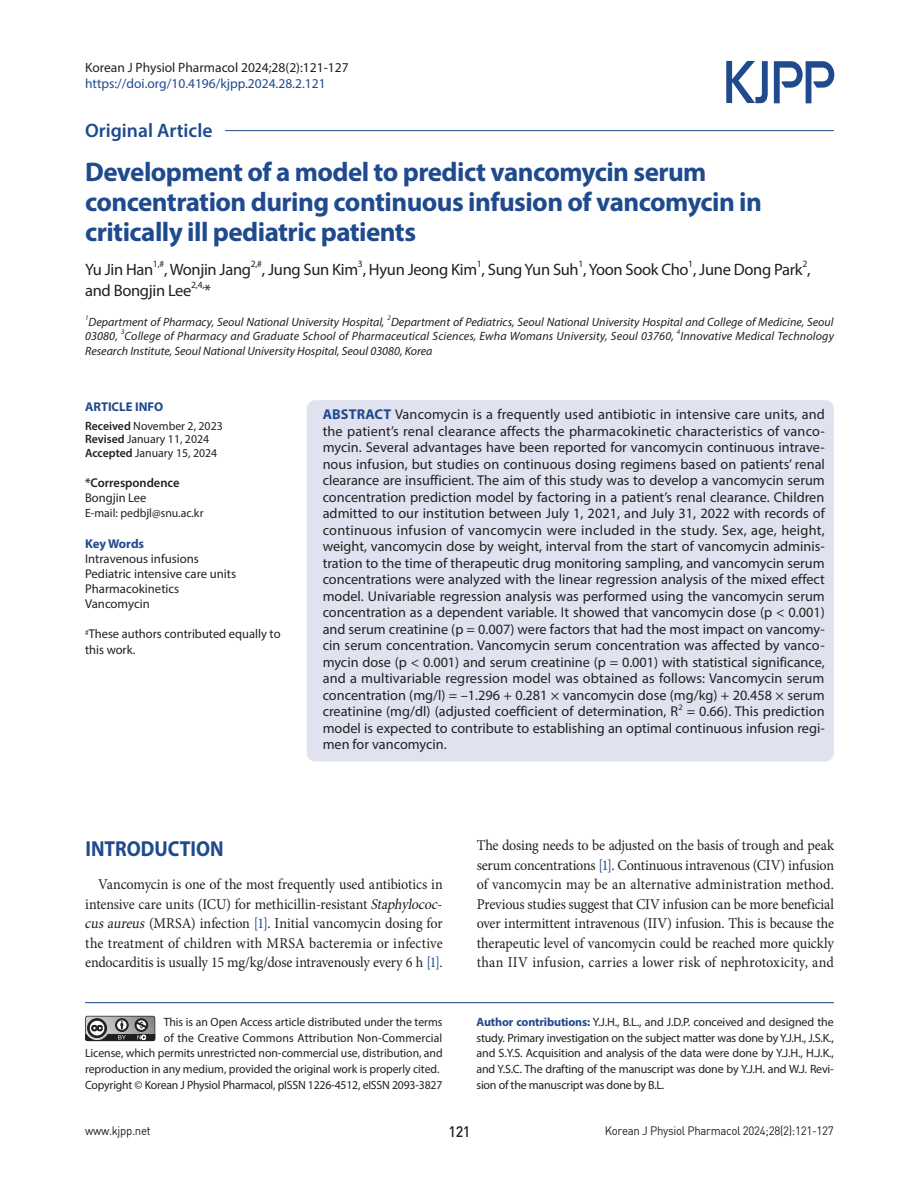
<style>
.page{position:relative;width:919px;height:1191px;background:#fff}
.page>*{position:absolute;margin:0;border:0;box-sizing:border-box;transform-origin:0 0}
.t1{font:700 27px/30px "Myriad Pro";letter-spacing:-.02em;color:#204a8e}
.t2{font:700 21.75px "Myriad Pro";color:#204a8e;scale:.9 1}
.t3{font:600 19.5px "Myriad Pro";color:#204a8e}
.t4{font:16.5px "Myriad Pro";letter-spacing:-.02em;color:#231f20}
.t5{font:15px/19.5px "Minion Pro";letter-spacing:-.005em;color:#231f20;scale:.94 1}
.t6{font:15px "Dinmed";color:#231f20;scale:.95 1}
.t7{font:14.25px/16.5px "Myriad Pro";color:#231f20;text-align:justify}
.t8{font:13.5px/16.2px "Myriad Pro";color:#204a8e}
.t9{font:12.75px/15px "Myriad Pro";color:#231f20}
.t10{font:600 12.75px/15.8px "Myriad Pro";color:#231f20}
.t11{font:700 12.75px "Myriad Pro";color:#204a8e}
.t12{font:12px/15.8px "Myriad Pro";letter-spacing:-.005em;color:#231f20;text-align:justify}
.t13{font:italic 12px "Myriad Pro";color:#231f20}
.t14{font:12px "Dinreg";letter-spacing:-.025em;color:#231f20;scale:.95 1}
.t15{font:9.6px "Myriad Pro";color:#231f20}
.t16{font:8.25px "Myriad Pro";color:#231f20}
.t17{font:italic 7.05px "Myriad Pro";color:#231f20}
.s1{color:#231f20}
.s2{font-weight:600}
.s3{font-weight:400}
.s4{font-weight:700;color:#204a8e}
.s5{font-style:italic}
.s6{color:#204a8e}
</style>
<div class="page">
<hr style="left:85px;top:1002px;width:748px;height:1px;background:#204a8e">
<svg style="left:85px;top:1015px;width:70px;height:26px"></svg>
<hr style="left:225px;top:130px;width:608px;height:1px;background:#204a8e">
<svg style="left:726px;top:61px;width:108px;height:42px"></svg>
<div style="left:306px;top:400px;width:527px;height:361px;background:#e0e3ef;border-radius:9px"></div>
<p class="t8" style="left:85px;top:59px;width:265px"><span class="s1">Korean J Physiol Pharmacol 2024;28(2):121-127 </span>https://doi.org/10.4196/kjpp.2024.28.2.121</p>
<p class="t3" style="left:85px;top:118px;width:129px">Original Article</p>
<p class="t1" style="left:85px;top:156px;width:678px">Development of a model to predict vancomycin serum concentration during continuous infusion of vancomycin in critically ill pediatric patients</p>
<p class="t4" style="left:85px;top:259px;width:70px">Yu Jin Han</p>
<p class="t15" style="left:153px;top:258px;width:13px">1,#</p>
<p class="t4" style="left:164px;top:259px;width:88px">, Wonjin Jang</p>
<p class="t15" style="left:251px;top:258px;width:13px">2,#</p>
<p class="t4" style="left:262px;top:259px;width:550px">, Jung Sun Kim , Hyun Jeong Kim , Sung Yun Suh , Yoon Sook Cho , June Dong Park ,</p>
<p class="t15" style="left:358px;top:258px;width:6px">3</p>
<p class="t15" style="left:477px;top:258px;width:6px">1</p>
<p class="t15" style="left:578px;top:258px;width:6px">1</p>
<p class="t15" style="left:688px;top:258px;width:6px">1</p>
<p class="t15" style="left:802px;top:258px;width:6px">2</p>
<p class="t4" style="left:85px;top:280px;width:108px">and Bongjin Lee</p>
<p class="t15" style="left:191px;top:279px;width:15px">2,4,</p>
<p class="t4" style="left:204px;top:280px;width:8px">*</p>
<p class="t17" style="left:85px;top:313px;width:5px">1</p>
<p class="t13" style="left:88px;top:314px;width:297px">Department of Pharmacy, Seoul National University Hospital,</p>
<p class="t17" style="left:387px;top:313px;width:5px">2</p>
<p class="t13" style="left:391px;top:314px;width:444px">Department of Pediatrics, Seoul National University Hospital and College of Medicine, Seoul</p>
<p class="t13" style="left:85px;top:329px;width:34px">03080,</p>
<p class="t17" style="left:121px;top:328px;width:5px">3</p>
<p class="t13" style="left:125px;top:329px;width:551px">College of Pharmacy and Graduate School of Pharmaceutical Sciences, Ewha Womans University, Seoul 03760,</p>
<p class="t17" style="left:677px;top:328px;width:5px">4</p>
<p class="t13" style="left:680px;top:329px;width:155px">Innovative Medical Technology</p>
<p class="t13" style="left:85px;top:343px;width:349px">Research Institute, Seoul National University Hospital, Seoul 03080, Korea</p>
<p class="t11" style="left:85px;top:398px;width:80px">ARTICLE INFO</p>
<p class="t12" style="left:85px;top:419px;width:139px;line-height:13.5px;text-align:left"><span class="s2">Received</span> November 2, 2023<br><span class="s2">Revised</span> January 11, 2024<br><span class="s2">Accepted</span> January 15, 2024</p>
<p class="t10" style="left:85px;top:474px;width:96px">*Correspondence<br><span class="s3">Bongjin Lee</span></p>
<p class="t12" style="left:85px;top:505px;width:120px">E-mail: pedbjl@snu.ac.kr</p>
<p class="t9" style="left:85px;top:536px;width:153px"><span class="s4">Key Words<br></span>Intravenous infusions<br>Pediatric intensive care units<br>Pharmacokinetics<br>Vancomycin</p>
<p class="t9" style="left:85px;top:626px;width:197px;line-height:15.8px"><sup>#</sup>These authors contributed equally to this work.</p>
<p class="t7" style="left:322px;top:406px;width:504px"><span class="s4">ABSTRACT</span> Vancomycin is a frequently used antibiotic in intensive care units, and the patient’s renal clearance affects the pharmacokinetic characteristics of vanco&shy;mycin. Several advantages have been reported for vancomycin continuous intrave&shy;nous infusion, but studies on continuous dosing regimens based on patients’ renal clearance are insufficient. The aim of this study was to develop a vancomycin serum concentration prediction model by factoring in a patient’s renal clearance. Children admitted to our institution between July 1, 2021, and July 31, 2022 with records of continuous infusion of vancomycin were included in the study. Sex, age, height, weight, vancomycin dose by weight, interval from the start of vancomycin adminis&shy;tration to the time of therapeutic drug monitoring sampling, and vancomycin serum concentrations were analyzed with the linear regression analysis of the mixed effect model. Univariable regression analysis was performed using the vancomycin serum concentration as a dependent variable. It showed that vancomycin dose (p &lt; 0.001) and serum creatinine (p = 0.007) were factors that had the most impact on vancomy&shy;cin serum concentration. Vancomycin serum concentration was affected by vanco&shy;mycin dose (p &lt; 0.001) and serum creatinine (p = 0.001) with statistical significance, and a multivariable regression model was obtained as follows: Vancomycin serum concentration (mg/l) = –1.296 + 0.281 × vancomycin dose (mg/kg) + 20.458 × serum creatinine (mg/dl) (adjusted coefficient of determination, R</p>
<p class="t16" style="left:678px;top:702px;width:6px">2</p>
<p class="t7" style="left:322px;top:703px;width:503px;text-indent:364px">= 0.66). This prediction model is expected to contribute to establishing an optimal continuous infusion regi&shy;men for vancomycin.</p>
<p class="t2" style="left:85px;top:834px;width:155px">INTRODUCTION</p>
<p class="t5" style="left:84px;top:875px;width:385px;text-indent:14px">Vancomycin is one of the most frequently used antibiotics in intensive care units (ICU) for methicillin-resistant <span class="s5">Staphylococ&shy;cusaureus</span> (MRSA) infection <span class="s6">[1]</span>. Initial vancomycin dosing for the treatment of children with MRSA bacteremia or infective endocarditis is usually 15 mg/kg/dose intravenously every 6 h <span class="s6">[1]</span>.</p>
<p class="t12" style="left:85px;top:1013px;width:359px;text-align:right">This is an Open Access article distributed under the terms<br>of the Creative Commons Attribution Non-Commercial<br>License, which permits unrestricted non-commercial use, distribution, and reproduction in any medium, provided the original work is properly cited.<br>Copyright © Korean J Physiol Pharmacol, pISSN 1226-4512, eISSN 2093-3827</p>
<p class="t5" style="left:476px;top:836px;width:381px;text-align:justify">The dosing needs to be adjusted on the basis of trough and peak serum concentrations <span class="s6">[1]</span>. Continuous intravenous (CIV) infusion of vancomycin may be an alternative administration method.<br>Previous studies suggest that CIV infusion can be more beneficial over intermittent intravenous (IIV) infusion. This is because the therapeutic level of vancomycin could be reached more quickly than IIV infusion, carries a lower risk of nephrotoxicity, and</p>
<p class="t12" style="left:476px;top:1013px;width:359px"><span class="s4">Author contributions:</span> Y.J.H., B.L., and J.D.P. conceived and designed the study. Primary investigation on the subject matter was done by Y.J.H., J.S.K., and S.Y.S. Acquisition and analysis of the data were done by Y.J.H., H.J.K., and Y.S.C. The drafting of the manuscript was done by Y.J.H. and W.J. Revi&shy;sion of the manuscript was done by B.L.</p>
<p class="t14" style="left:85px;top:1123px;width:70px">www.kjpp.net</p>
<p class="t6" style="left:448px;top:1122px;width:25px">121</p>
<p class="t14" style="left:604px;top:1123px;width:243px">Korean J Physiol Pharmacol 2024;28(2):121-127</p>
</div>
